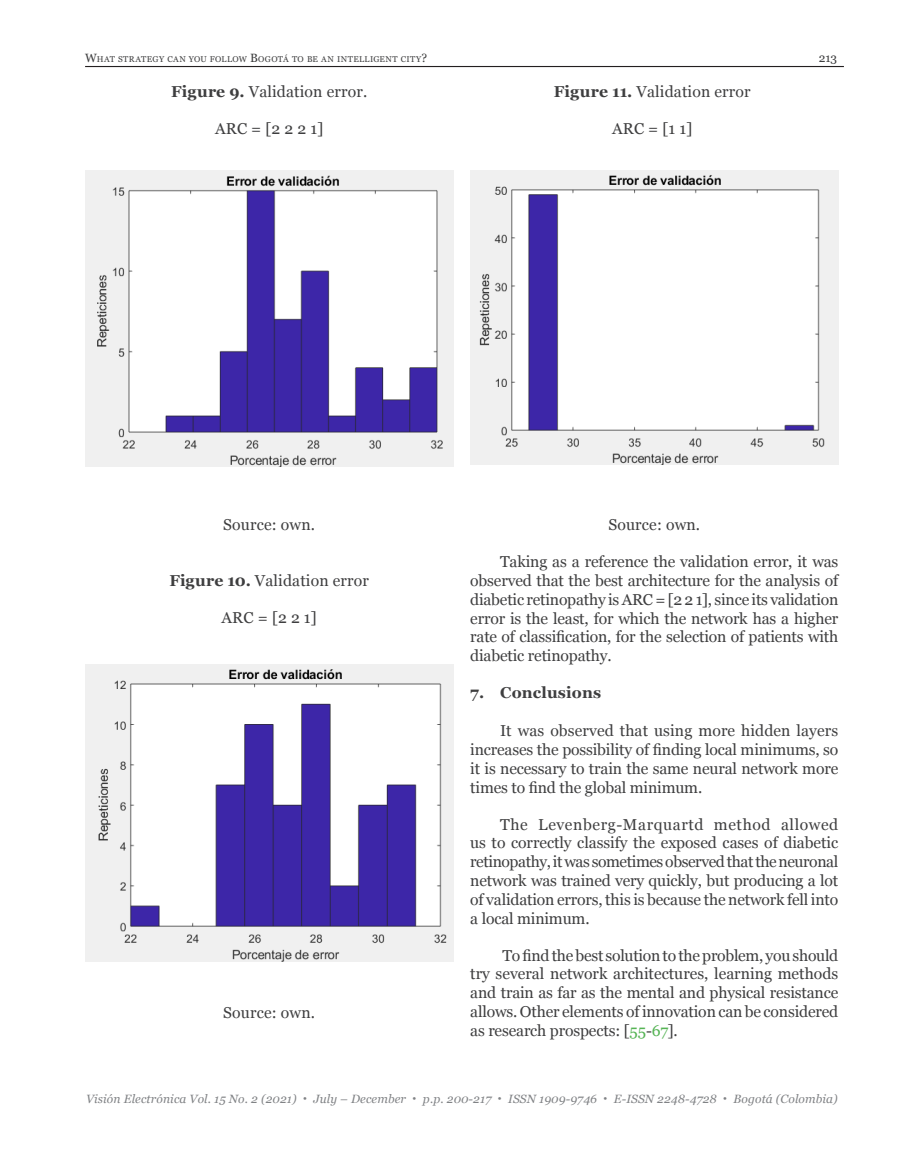
<style>
.page{position:relative;width:915px;height:1149px;background:#fff}
.page>*{position:absolute;margin:0;border:0;box-sizing:border-box;transform-origin:0 0}
.TXT-General{font:15.75px/18.8px "Georgia";letter-spacing:-.01em;color:#3e3e3f;text-align:justify}
.Figura{font:15.75px "Georgia";letter-spacing:.01em;color:#3e3e3f}
.t1{font:700 15.75px "Georgia";letter-spacing:.01em;color:#3e3e3f}
.t2{font:italic 12px "Georgia";letter-spacing:.01em;color:#808285}
.t3{font:12px "Georgia";color:#3e3e3f}
.t4{font:8.4px "Georgia";letter-spacing:.04em;color:#3e3e3f}
.s1{font-size:12px}
.s2{font-weight:700}
.s3{color:#56b455}
.s4{font-family:"Aller";font-weight:300;font-style:normal}
</style>
<div class="page">
<hr style="left:85px;top:66px;width:758px;height:1px;background:#231f20">
<img style="left:85px;top:171px;width:368px;height:295px">
<img style="left:85px;top:664px;width:368px;height:297px">
<img style="left:470px;top:171px;width:368px;height:294px">
<p class="t4" style="left:85px;top:53px;width:343px"><span class="s1">W</span>HAT STRATEGY CAN YOU FOLLOW <span class="s1">B</span>OGOTÁ TO BE AN INTELLIGENT CITY<span class="s1">?</span></p>
<p class="t3" style="left:818px;top:49px;width:20px">213</p>
<p class="Figura" style="left:171px;top:80px;width:198px"><span class="s2">Figure 9.</span> Validation error.</p>
<p class="Figura" style="left:215px;top:117px;width:110px">ARC = [2 2 2 1]</p>
<p class="Figura" style="left:553px;top:80px;width:198px"><span class="s2">Figure 11.</span> Validation error</p>
<p class="Figura" style="left:612px;top:117px;width:82px">ARC = [1 1]</p>
<p class="Figura" style="left:223px;top:513px;width:93px">Source: own.</p>
<p class="Figura" style="left:169px;top:569px;width:201px"><span class="s2">Figure 10.</span> Validation error</p>
<p class="Figura" style="left:221px;top:606px;width:97px">ARC = [2 2 1]</p>
<p class="Figura" style="left:223px;top:1000px;width:93px">Source: own.</p>
<p class="Figura" style="left:608px;top:513px;width:93px">Source: own.</p>
<p class="TXT-General" style="left:470px;top:551px;width:369px;text-indent:30px">Taking as a reference the validation error, it was observed that the best architecture for the analysis of diabetic retinopathy is ARC = [2 2 1], since its validation error is the least, for which the network has a higher rate of classification, for the selection of patients with diabetic retinopathy.</p>
<p class="t1" style="left:470px;top:681px;width:132px">7. Conclusions</p>
<p class="TXT-General" style="left:470px;top:720px;width:369px;text-indent:30px">It was observed that using more hidden layers increases the possibility of finding local minimums, so it is necessary to train the same neural network more times to find the global minimum.</p>
<p class="TXT-General" style="left:470px;top:814px;width:369px;text-indent:30px">The Levenberg-Marquartd method allowed us to correctly classify the exposed cases of diabetic retinopathy, it was sometimes observed that the neuronal network was trained very quickly, but producing a lot of validation errors, this is because the network fell into a local minimum.</p>
<p class="TXT-General" style="left:470px;top:944px;width:369px;text-indent:32px">Tofindthebest solutionto theproblem, youshould try several network architectures, learning methods and train as far as the mental and physical resistance allows. Other elements of innovation can be considered as research prospects: [<span class="s3">55</span>-<span class="s3">67</span>].</p>
<p class="t2" style="left:86px;top:1089px;width:752px">Visión Electrónica Vol. 15 No. 2 (2021) <span class="s4">•</span> July – December <span class="s4">•</span> p.p. 200-217 <span class="s4">•</span> ISSN 1909-9746 <span class="s4">•</span> E-ISSN 2248-4728 <span class="s4">•</span> Bogotá (Colombia)</p>
</div>
